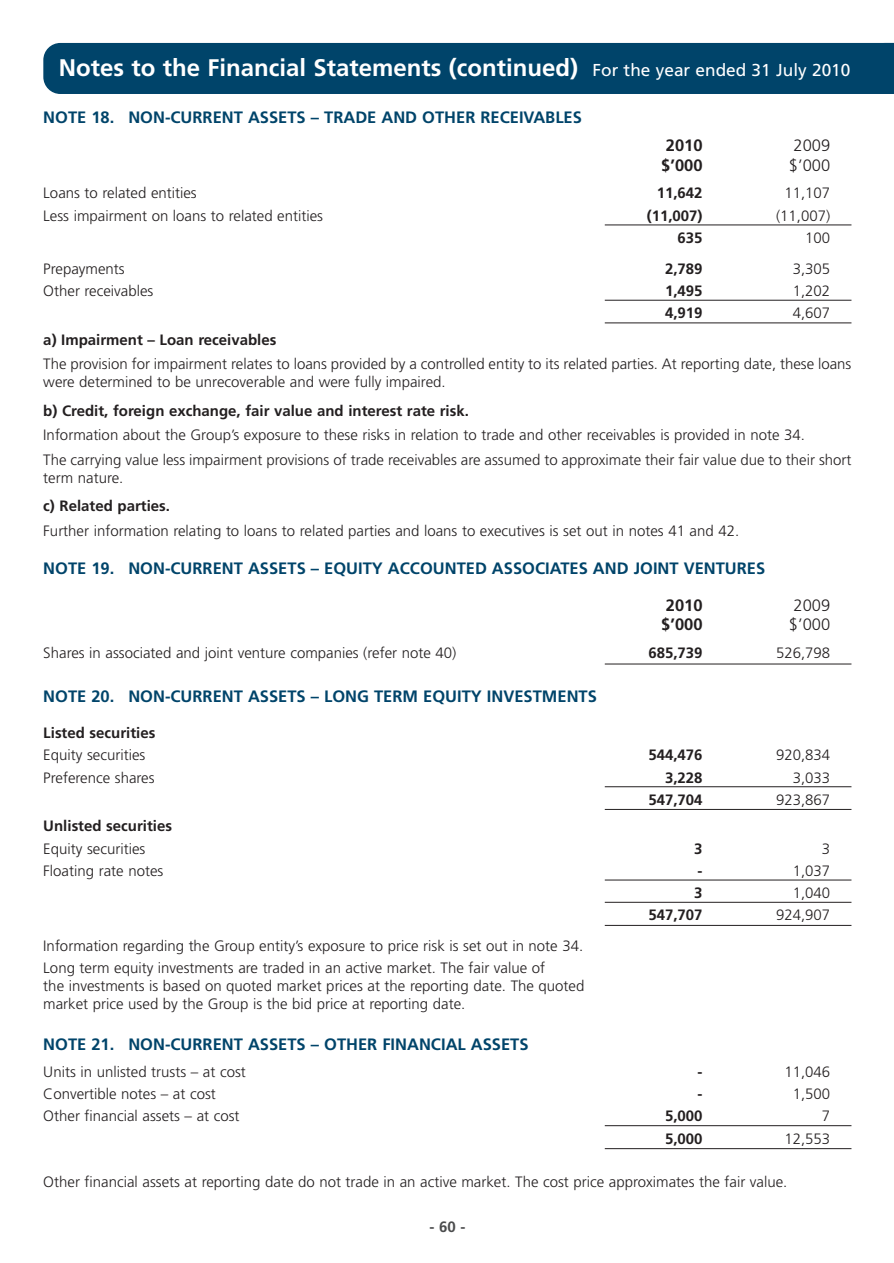
<style>
.page{position:relative;width:894px;height:1263px;background:#fff}
.page>*{position:absolute;margin:0;border:0;box-sizing:border-box;transform-origin:0 0}
.t1{font:700 24px "Frutiger";color:#fff}
.t2{font:700 16.5px "Frutiger";color:#00446a}
.t3{font:700 16.5px "Frutiger";color:#231f20}
.t4{font:300 16.5px "Frutiger";color:#231f20}
.t5{font:300 15px/18px "Frutiger";color:#231f20}
.t6{font:700 15px "Frutiger";color:#231f20}
.t7{font:700 15px "Frutiger";color:#4b4c4d}
.s1{font-weight:400;font-size:17.25px}
</style>
<div class="page">
<div style="left:43px;top:43px;width:851px;height:51px;background:#00446a"></div>
<hr style="left:605px;top:224px;width:246px;height:1px;background:#231f20">
<hr style="left:605px;top:300px;width:246px;height:1px;background:#231f20">
<hr style="left:605px;top:322px;width:246px;height:1px;background:#231f20">
<hr style="left:605px;top:663px;width:246px;height:1px;background:#231f20">
<hr style="left:605px;top:786px;width:246px;height:1px;background:#231f20">
<hr style="left:605px;top:809px;width:246px;height:1px;background:#231f20">
<hr style="left:605px;top:879px;width:246px;height:1px;background:#231f20">
<hr style="left:605px;top:902px;width:246px;height:1px;background:#231f20">
<hr style="left:605px;top:925px;width:246px;height:1px;background:#231f20">
<hr style="left:605px;top:1125px;width:246px;height:1px;background:#231f20">
<hr style="left:605px;top:1148px;width:246px;height:1px;background:#231f20">
<h1 class="t1" style="left:59px;top:58px;width:793px">Notes to the Financial Statements (continued) <span class="s1">For the year ended 31 July 2010</span></h1>
<p class="t2" style="left:43px;top:111px;width:540px">NOTE 18. NON-CURRENT ASSETS – TRADE AND OTHER RECEIVABLES</p>
<p class="t3" style="left:666px;top:139px;width:38px">2010</p>
<p class="t4" style="left:793px;top:139px;width:38px">2009</p>
<p class="t3" style="left:661px;top:159px;width:43px">$’000</p>
<p class="t4" style="left:789px;top:159px;width:43px">$’000</p>
<p class="t5" style="left:43px;top:185px;width:155px">Loans to related entities</p>
<p class="t6" style="left:657px;top:187px;width:47px">11,642</p>
<p class="t5" style="left:784px;top:185px;width:47px">11,107</p>
<p class="t5" style="left:43px;top:208px;width:281px">Less impairment on loans to related entities</p>
<p class="t6" style="left:647px;top:209px;width:57px">(11,007)</p>
<p class="t5" style="left:776px;top:208px;width:56px">(11,007)</p>
<p class="t6" style="left:677px;top:232px;width:27px">635</p>
<p class="t5" style="left:805px;top:230px;width:27px">100</p>
<p class="t5" style="left:43px;top:261px;width:83px">Prepayments</p>
<p class="t6" style="left:665px;top:262px;width:39px">2,789</p>
<p class="t5" style="left:792px;top:261px;width:39px">3,305</p>
<p class="t5" style="left:43px;top:283px;width:112px">Other receivables</p>
<p class="t6" style="left:665px;top:285px;width:39px">1,495</p>
<p class="t5" style="left:792px;top:283px;width:39px">1,202</p>
<p class="t6" style="left:665px;top:307px;width:39px">4,919</p>
<p class="t5" style="left:792px;top:305px;width:39px">4,607</p>
<p class="t6" style="left:43px;top:333px;width:235px">a) Impairment – Loan receivables</p>
<p class="t5" style="left:43px;top:356px;width:809px">The provision for impairment relates to loans provided by a controlled entity to its related parties. At reporting date, these loans were determined to be unrecoverable and were fully impaired.</p>
<p class="t6" style="left:43px;top:404px;width:427px">b) Credit, foreign exchange, fair value and interest rate risk.</p>
<p class="t5" style="left:43px;top:424px;width:809px;line-height:24.5px">Information about the Group’s exposure to these risks in relation to trade and other receivables is provided in note 34.<br>The carrying value less impairment provisions of trade receivables are assumed to approximate their fair value due to their short</p>
<p class="t5" style="left:43px;top:469px;width:82px">term nature.</p>
<p class="t6" style="left:43px;top:500px;width:128px">c) Related parties.</p>
<p class="t5" style="left:43px;top:522px;width:697px">Further information relating to loans to related parties and loans to executives is set out in notes 41 and 42.</p>
<p class="t2" style="left:43px;top:561px;width:723px">NOTE 19. NON-CURRENT ASSETS – EQUITY ACCOUNTED ASSOCIATES AND JOINT VENTURES</p>
<p class="t3" style="left:666px;top:598px;width:38px">2010</p>
<p class="t4" style="left:793px;top:598px;width:38px">2009</p>
<p class="t3" style="left:661px;top:618px;width:43px">$’000</p>
<p class="t4" style="left:789px;top:618px;width:43px">$’000</p>
<p class="t5" style="left:43px;top:644px;width:414px">Shares in associated and joint venture companies (refer note 40)</p>
<p class="t6" style="left:648px;top:646px;width:56px">685,739</p>
<p class="t5" style="left:776px;top:644px;width:56px">526,798</p>
<p class="t2" style="left:43px;top:690px;width:555px">NOTE 20. NON-CURRENT ASSETS – LONG TERM EQUITY INVESTMENTS</p>
<p class="t6" style="left:43px;top:727px;width:114px">Listed securities</p>
<p class="t5" style="left:43px;top:747px;width:104px">Equity securities</p>
<p class="t6" style="left:648px;top:749px;width:56px">544,476</p>
<p class="t5" style="left:776px;top:747px;width:56px">920,834</p>
<p class="t5" style="left:43px;top:769px;width:113px">Preference shares</p>
<p class="t6" style="left:665px;top:771px;width:39px">3,228</p>
<p class="t5" style="left:792px;top:769px;width:39px">3,033</p>
<p class="t6" style="left:648px;top:793px;width:56px">547,704</p>
<p class="t5" style="left:776px;top:791px;width:56px">923,867</p>
<p class="t6" style="left:43px;top:820px;width:130px">Unlisted securities</p>
<p class="t5" style="left:43px;top:840px;width:104px">Equity securities</p>
<p class="t6" style="left:694px;top:842px;width:10px">3</p>
<p class="t5" style="left:822px;top:840px;width:10px">3</p>
<p class="t5" style="left:43px;top:863px;width:121px">Floating rate notes</p>
<p class="t6" style="left:697px;top:864px;width:6px">-</p>
<p class="t5" style="left:792px;top:863px;width:39px">1,037</p>
<p class="t6" style="left:694px;top:887px;width:10px">3</p>
<p class="t5" style="left:792px;top:885px;width:39px">1,040</p>
<p class="t6" style="left:648px;top:909px;width:56px">547,707</p>
<p class="t5" style="left:776px;top:907px;width:56px">924,907</p>
<p class="t5" style="left:43px;top:936px;width:541px;line-height:22.2px">Information regarding the Group entity’s exposure to price risk is set out in note 34.<br>Long term equity investments are traded in an active market. The fair value of</p>
<p class="t5" style="left:43px;top:978px;width:542px">the investments is based on quoted market prices at the reporting date. The quoted market price used by the Group is the bid price at reporting date.</p>
<p class="t2" style="left:43px;top:1037px;width:487px">NOTE 21. NON-CURRENT ASSETS – OTHER FINANCIAL ASSETS</p>
<p class="t5" style="left:43px;top:1064px;width:204px">Units in unlisted trusts – at cost</p>
<p class="t6" style="left:697px;top:1065px;width:6px">-</p>
<p class="t5" style="left:784px;top:1064px;width:47px">11,046</p>
<p class="t5" style="left:43px;top:1086px;width:174px">Convertible notes – at cost</p>
<p class="t6" style="left:697px;top:1088px;width:6px">-</p>
<p class="t5" style="left:792px;top:1086px;width:39px">1,500</p>
<p class="t5" style="left:43px;top:1108px;width:198px">Other financial assets – at cost</p>
<p class="t6" style="left:665px;top:1110px;width:39px">5,000</p>
<p class="t5" style="left:822px;top:1108px;width:10px">7</p>
<p class="t6" style="left:665px;top:1132px;width:39px">5,000</p>
<p class="t5" style="left:784px;top:1130px;width:47px">12,553</p>
<p class="t5" style="left:43px;top:1174px;width:745px">Other financial assets at reporting date do not trade in an active market. The cost price approximates the fair value.</p>
<p class="t7" style="left:429px;top:1221px;width:37px">- 60 -</p>
</div>
